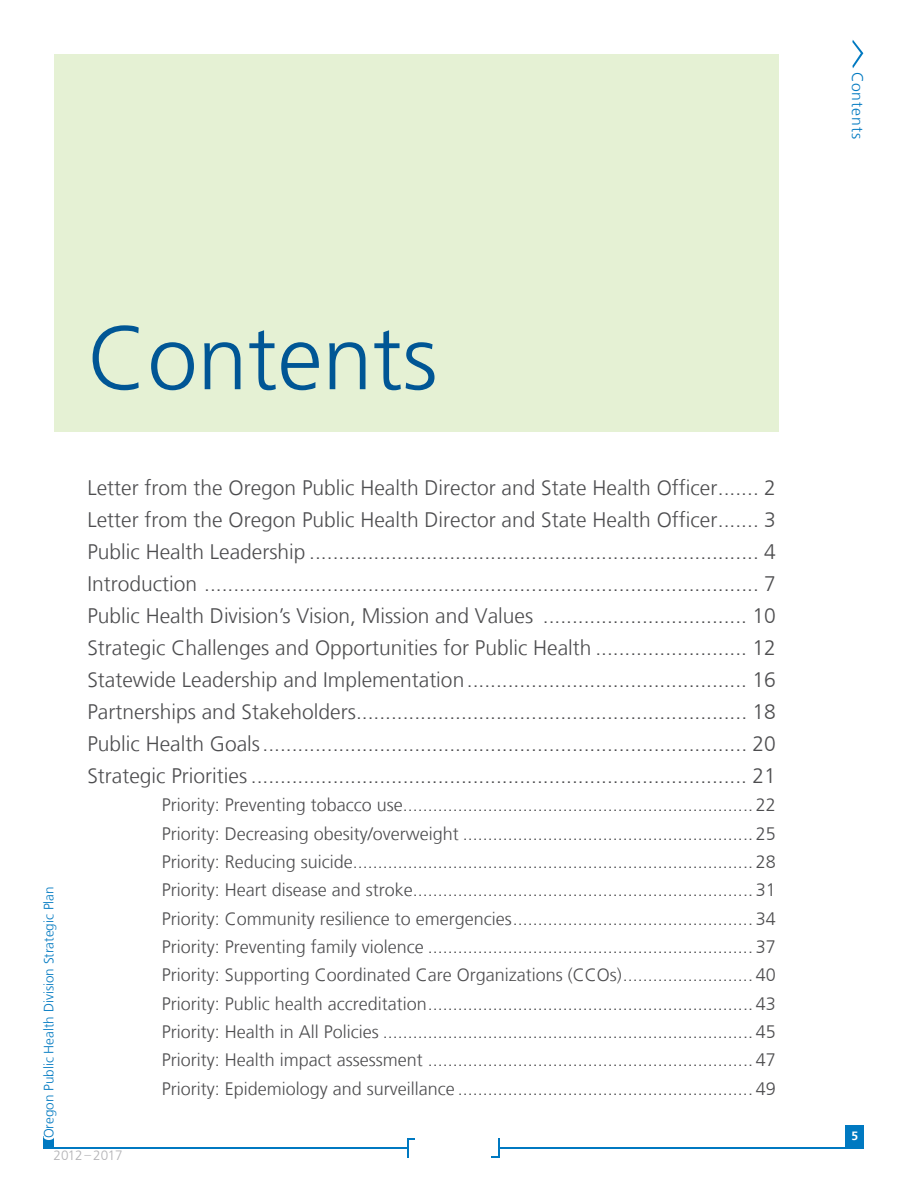
<style>
.page{position:relative;width:918px;height:1188px;background:#fff}
.page>*{position:absolute;margin:0;border:0;box-sizing:border-box;transform-origin:0 0}
.TOC_Main_Title{font:300 90px "Frutiger LT";color:#005695}
.TOC_H1{font:300 21px "Frutiger LT";color:#4d4d4f}
.TOC_Sub1{font:300 18px "Frutiger LT";color:#4d4d4f}
.t1{font:300 15.75px "Frutiger LT";letter-spacing:.06em;color:#0079c1}
.t2{font:300 13.5px "Frutiger LT";color:#0079c1}
.t3{font:300 13.5px "Frutiger LT";letter-spacing:-.02em;color:#b3b3b6}
.t4{font:700 12px "Frutiger LT";color:#fff}
</style>
<div class="page">
<div style="left:54px;top:54px;width:725px;height:378px;background:#e5f1d4"></div>
<div style="left:846px;top:1125px;width:18px;height:22px;background:#0079c1"></div>
<div style="left:44px;top:1136px;width:10px;height:12px;background:#0079c1"></div>
<div style="left:44px;top:1134px;width:10px;height:6px;background:#fff;border-radius:50%"></div>
<hr style="left:44px;top:1147px;width:820px;height:2px;background:#0079c1">
<div style="left:407px;top:1134px;width:93px;height:27px;background:#fff"></div>
<svg style="left:491px;top:1138px;width:9px;height:20px"></svg>
<hr style="left:407px;top:1138px;width:2px;height:20px;background:#0079c1">
<svg style="left:852px;top:40px;width:11px;height:28px"></svg>
<p class="TOC_Main_Title" style="left:87px;top:307px;width:352px">Contents</p>
<p class="t2" style="left:41px;top:1138px;width:254px;rotate:-90deg">Oregon Public Health Division Strategic Plan</p>
<p class="TOC_H1" style="left:87px;top:476px;width:690px">Letter from the Oregon Public Health Director and State Health Officer....... 2</p>
<p class="TOC_H1" style="left:87px;top:508px;width:690px">Letter from the Oregon Public Health Director and State Health Officer....... 3</p>
<p class="TOC_H1" style="left:87px;top:540px;width:690px">Public Health Leadership ............................................................................. 4</p>
<p class="TOC_H1" style="left:87px;top:572px;width:690px">Introduction ............................................................................................... 7</p>
<p class="TOC_H1" style="left:87px;top:604px;width:690px">Public Health Division’s Vision, Mission and Values ................................... 10</p>
<p class="TOC_H1" style="left:87px;top:636px;width:690px">Strategic Challenges and Opportunities for Public Health .......................... 12</p>
<p class="TOC_H1" style="left:87px;top:668px;width:690px">Statewide Leadership and Implementation................................................ 16</p>
<p class="TOC_H1" style="left:87px;top:700px;width:690px">Partnerships and Stakeholders................................................................... 18</p>
<p class="TOC_H1" style="left:87px;top:732px;width:690px">Public Health Goals................................................................................... 20</p>
<p class="TOC_H1" style="left:87px;top:764px;width:690px">Strategic Priorities ..................................................................................... 21</p>
<p class="TOC_Sub1" style="left:162px;top:795px;width:616px">Priority: Preventing tobacco use...................................................................... 22</p>
<p class="TOC_Sub1" style="left:162px;top:823px;width:616px">Priority: Decreasing obesity/overweight .......................................................... 25</p>
<p class="TOC_Sub1" style="left:162px;top:852px;width:616px">Priority: Reducing suicide................................................................................ 28</p>
<p class="TOC_Sub1" style="left:162px;top:880px;width:616px">Priority: Heart disease and stroke.................................................................... 31</p>
<p class="TOC_Sub1" style="left:162px;top:908px;width:616px">Priority: Community resilience to emergencies................................................ 34</p>
<p class="TOC_Sub1" style="left:162px;top:937px;width:616px">Priority: Preventing family violence ................................................................. 37</p>
<p class="TOC_Sub1" style="left:162px;top:965px;width:616px">Priority: Supporting Coordinated Care Organizations (CCOs).......................... 40</p>
<p class="TOC_Sub1" style="left:162px;top:993px;width:616px">Priority: Public health accreditation................................................................. 43</p>
<p class="TOC_Sub1" style="left:162px;top:1022px;width:616px">Priority: Health in All Policies .......................................................................... 45</p>
<p class="TOC_Sub1" style="left:162px;top:1050px;width:616px">Priority: Health impact assessment ................................................................. 47</p>
<p class="TOC_Sub1" style="left:162px;top:1078px;width:616px">Priority: Epidemiology and surveillance ........................................................... 49</p>
<p class="t3" style="left:54px;top:1147px;width:70px">2012 – 2017</p>
<p class="t1" style="left:867px;top:72px;width:68px;rotate:90deg">Contents</p>
<p class="t4" style="left:852px;top:1128px;width:8px">5</p>
</div>
